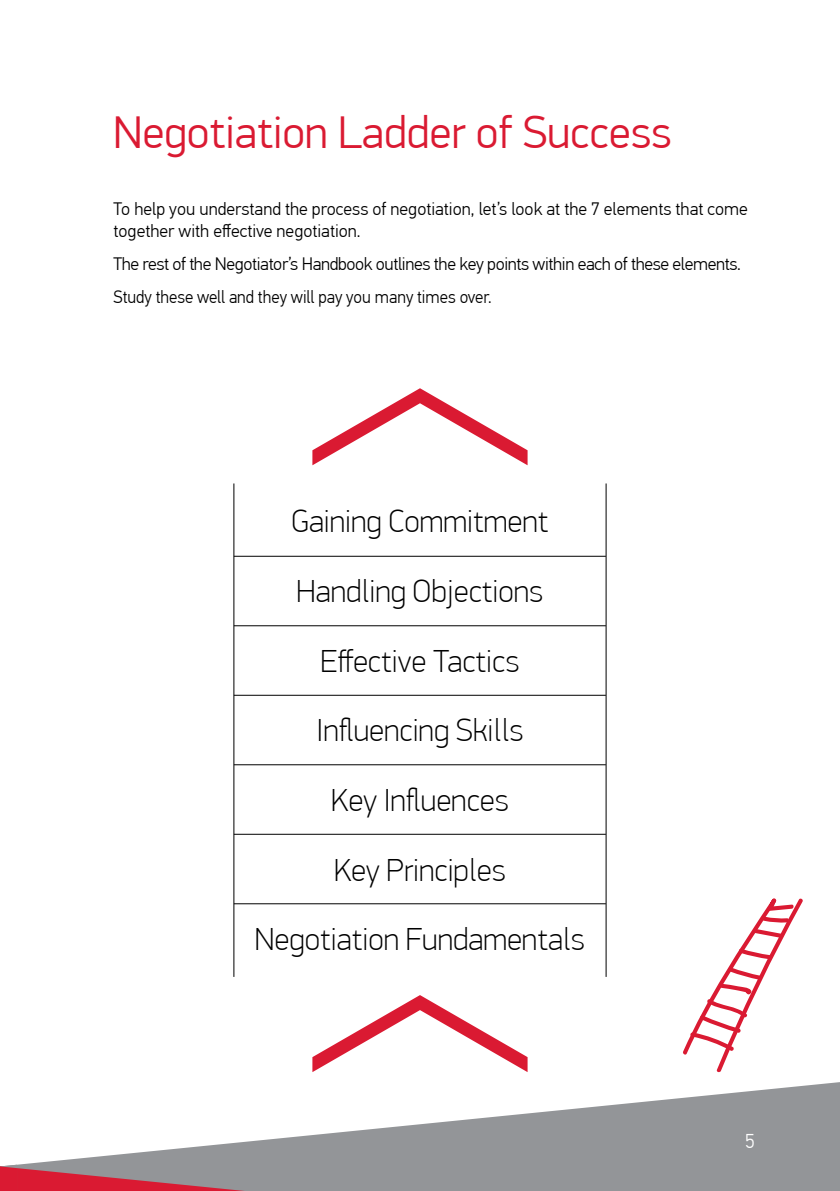
<style>
.page{position:relative;width:840px;height:1191px;background:#fff}
.page>*{position:absolute;margin:0;border:0;box-sizing:border-box;transform-origin:0 0}
.t1{font:300 46px "PF Din Display Pro";color:#da1a32}
.t2{font:100 32px/69.6px "PF Din Display Pro";color:#000;text-align:center}
.t3{font:300 20px "PF Din Text Pro";color:#fff}
.t4{font:300 18px/33.4px "PF Din Text Pro";letter-spacing:-.02em;color:#000}
.t5{font:300 18px/22px "PF Din Text Pro";color:#000}
</style>
<div class="page">
<svg style="left:414px;top:1082px;width:425px;height:109px;fill:#939598"></svg>
<svg style="left:0;top:1125px;width:414px;height:66px"></svg>
<svg style="left:312px;top:995px;width:215px;height:77px"></svg>
<svg style="left:312px;top:388px;width:215px;height:77px"></svg>
<hr style="left:233px;top:483px;width:1px;height:494px;background:#000">
<hr style="left:605px;top:483px;width:1px;height:494px;background:#000">
<hr style="left:234px;top:556px;width:371px;height:1px;background:#000">
<hr style="left:234px;top:764px;width:371px;height:1px;background:#000">
<hr style="left:234px;top:625px;width:371px;height:1px;background:#000">
<hr style="left:234px;top:833px;width:371px;height:1px;background:#000">
<hr style="left:234px;top:695px;width:371px;height:1px;background:#000">
<hr style="left:234px;top:903px;width:371px;height:1px;background:#000">
<svg style="left:683px;top:898px;width:120px;height:175px"></svg>
<h1 class="t1" style="left:113px;top:106px;width:559px">Negotiation Ladder of Success</h1>
<p class="t5" style="left:113px;top:198px;width:635px">To help you understand the process of negotiation, let’s look at the 7 elements that come together with effective negotiation.</p>
<p class="t4" style="left:113px;top:247px;width:628px">The rest of the Negotiator’s Handbook outlines the key points within each of these elements.<br>Study these well and they will pay you many times over.</p>
<h2 class="t2" style="left:255px;top:486px;width:331px">Gaining Commitment<br>Handling Objections<br>Effective Tactics<br>Influencing Skills<br>Key Influences<br>Key Principles<br>Negotiation Fundamentals</h2>
<p class="t3" style="left:744px;top:1129px;width:11px">5</p>
</div>
